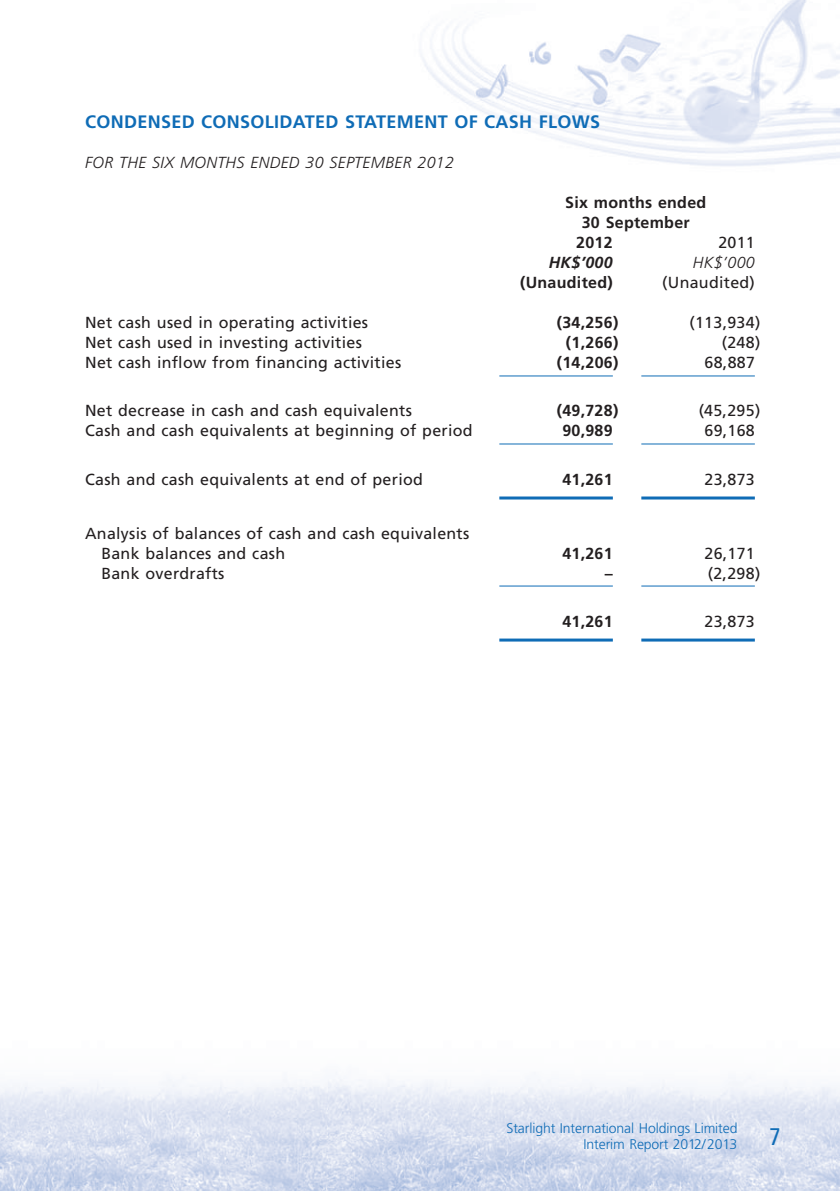
<style>
.page{position:relative;width:840px;height:1191px;background:#fff}
.page>*{position:absolute;margin:0;border:0;box-sizing:border-box;transform-origin:0 0}
.t1{font:700 18px "Frutiger LT Std";letter-spacing:.015em;color:#0f6cb6}
.t2{font:16px/20px "Frutiger LT Std";letter-spacing:.015em;color:#231f20}
.t3{font:700 16px "Frutiger LT Std";letter-spacing:.015em;color:#231f20}
.t4{font:italic 300 16px "Frutiger LT Std";letter-spacing:.015em;color:#231f20}
.t5{font:italic 700 16px "Frutiger LT Std";color:#231f20}
.t6{font:300 14px/16px "Frutiger LT Std";letter-spacing:-.01em;color:#0f6cb6;text-align:right}
</style>
<div class="page">
<img style="left:0;top:0;width:839px;height:1191px">
<hr style="left:499px;top:375px;width:113px;height:1px;background:#0f6cb6">
<hr style="left:641px;top:375px;width:113px;height:1px;background:#0f6cb6">
<hr style="left:499px;top:443px;width:113px;height:1px;background:#0f6cb6">
<hr style="left:641px;top:443px;width:113px;height:1px;background:#0f6cb6">
<hr style="left:499px;top:496px;width:113px;height:3px;background:#0f6cb6">
<hr style="left:641px;top:496px;width:113px;height:3px;background:#0f6cb6">
<hr style="left:499px;top:585px;width:113px;height:1px;background:#0f6cb6">
<hr style="left:641px;top:585px;width:113px;height:1px;background:#0f6cb6">
<hr style="left:499px;top:638px;width:113px;height:3px;background:#0f6cb6">
<hr style="left:641px;top:638px;width:113px;height:3px;background:#0f6cb6">
<svg style="left:770px;top:1128px;width:8px;height:16px"></svg>
<p class="t1" style="left:85px;top:111px;width:516px">CONDENSED CONSOLIDATED STATEMENT OF CASH FLOWS</p>
<p class="t4" style="left:85px;top:154px;width:370px">FOR THE SIX MONTHS ENDED 30 SEPTEMBER 2012</p>
<p class="t3" style="left:565px;top:193px;width:142px">Six months ended</p>
<p class="t3" style="left:581px;top:213px;width:109px">30 September</p>
<p class="t3" style="left:576px;top:233px;width:38px">2012</p>
<p class="t2" style="left:718px;top:233px;width:38px">2011</p>
<p class="t5" style="left:548px;top:253px;width:65px">HK$’000</p>
<p class="t4" style="left:692px;top:254px;width:64px">HK$’000</p>
<p class="t3" style="left:520px;top:273px;width:94px">(Unaudited)</p>
<p class="t2" style="left:662px;top:273px;width:94px">(Unaudited)</p>
<p class="t2" style="left:85px;top:313px;width:284px">Net cash used in operating activities</p>
<p class="t3" style="left:556px;top:313px;width:63px">(34,256)</p>
<p class="t2" style="left:689px;top:313px;width:72px">(113,934)</p>
<p class="t2" style="left:85px;top:333px;width:278px">Net cash used in investing activities</p>
<p class="t3" style="left:565px;top:333px;width:54px">(1,266)</p>
<p class="t2" style="left:721px;top:333px;width:40px">(248)</p>
<p class="t2" style="left:85px;top:353px;width:317px">Net cash inflow from financing activities</p>
<p class="t3" style="left:556px;top:353px;width:63px">(14,206)</p>
<p class="t2" style="left:704px;top:353px;width:52px">68,887</p>
<p class="t2" style="left:85px;top:401px;width:328px">Net decrease in cash and cash equivalents</p>
<p class="t3" style="left:556px;top:401px;width:63px">(49,728)</p>
<p class="t2" style="left:698px;top:401px;width:63px">(45,295)</p>
<p class="t2" style="left:85px;top:421px;width:389px">Cash and cash equivalents at beginning of period</p>
<p class="t3" style="left:562px;top:421px;width:52px">90,989</p>
<p class="t2" style="left:704px;top:421px;width:52px">69,168</p>
<p class="t2" style="left:85px;top:469px;width:339px">Cash and cash equivalents at end of period</p>
<p class="t3" style="left:562px;top:469px;width:52px">41,261</p>
<p class="t2" style="left:704px;top:469px;width:52px">23,873</p>
<p class="t2" style="left:101px;top:523px;width:369px;text-indent:-16px">Analysis of balances of cash and cash equivalents<br>Bank balances and cash</p>
<p class="t3" style="left:562px;top:543px;width:52px">41,261</p>
<p class="t2" style="left:704px;top:543px;width:52px">26,171</p>
<p class="t2" style="left:101px;top:563px;width:124px">Bank overdrafts</p>
<p class="t3" style="left:604px;top:563px;width:9px">–</p>
<p class="t2" style="left:707px;top:563px;width:54px">(2,298)</p>
<p class="t3" style="left:562px;top:611px;width:52px">41,261</p>
<p class="t2" style="left:704px;top:611px;width:52px">23,873</p>
<p class="t6" style="left:506px;top:1119px;width:232px">Starlight International Holdings Limited<br>Interim Report 2012/2013</p>
</div>
